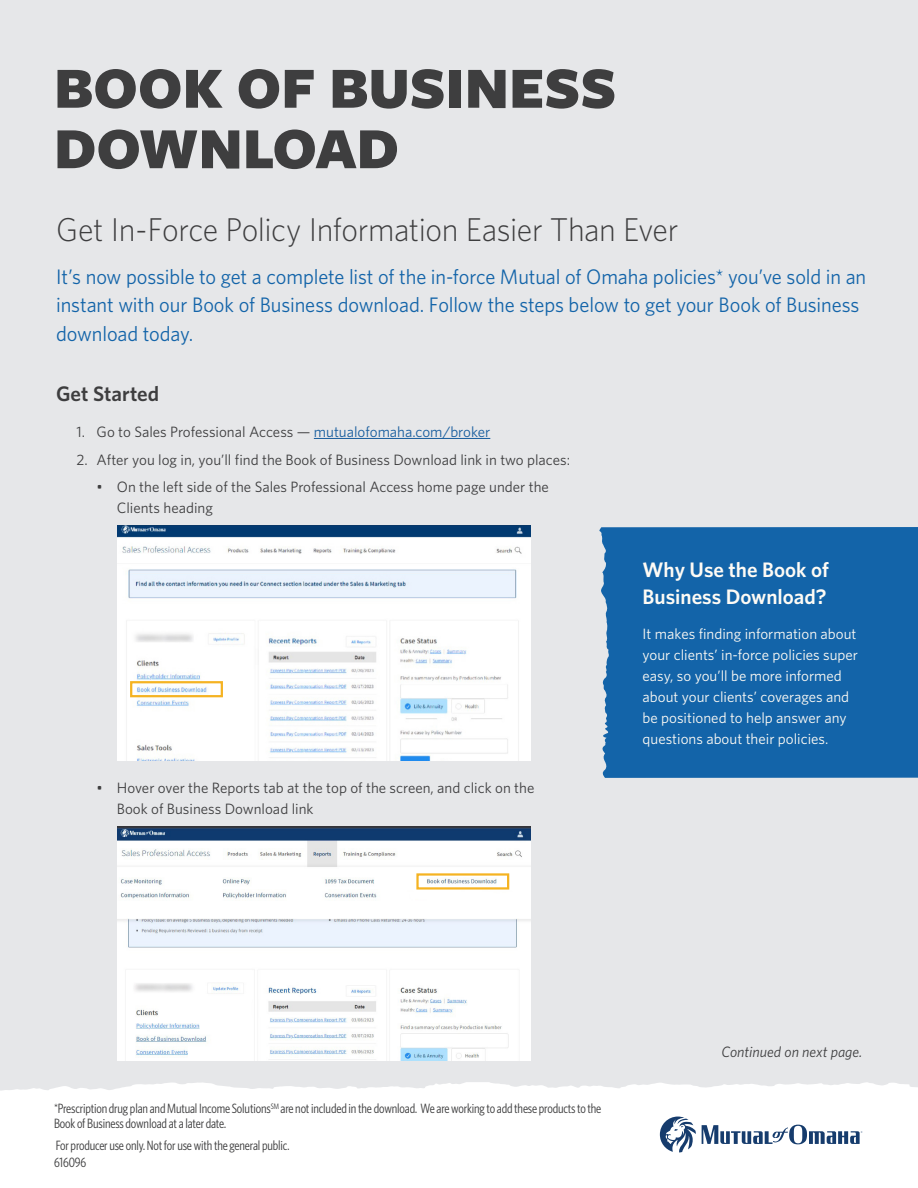
<style>
.page{position:relative;width:918px;height:1188px;background:#fff}
.page>*{position:absolute;margin:0;border:0;box-sizing:border-box;transform-origin:0 0}
._1_Headline{font:900 60.45px/60.4px "Freight Sans Pro";color:#3e3e3f}
._1_Section_Header{font:300 33px "Whitney";letter-spacing:-.015em;color:#3e3e3f}
._1_Intro{font:21px/28.5px "Whitney";letter-spacing:-.005em;color:#1364a9}
._1_Subhead{font:600 21px/27px "Whitney";color:#fefbf5}
._1_Subhead-2{font:600 21px "Whitney";color:#3e3e3f}
.t1{font:15px/21px "Whitney";color:#3e3e3f}
._1_Body_Text_left{font:15px/21px "Whitney";color:#fefbf5}
._1_Subhead-3{font:italic 15px "Whitney";color:#3e3e3f}
._1_disclaimer{font:13.5px/15px "Whitney Condensed";letter-spacing:-.01em;color:#3e3e3f}
.s1{color:#175d9e}
</style>
<div class="page">
<div style="left:0;top:0;width:918px;height:1091px;background:#e6e7e9"></div>
<hr style="left:314px;top:438px;width:176px;height:1px;background:#175d9e">
<svg style="left:660px;top:1117px;width:36px;height:35px"></svg>
<svg style="left:702px;top:1125px;width:160px;height:19px"></svg>
<img style="left:118px;top:826px;width:412px;height:234px">
<img style="left:118px;top:526px;width:412px;height:234px">
<div style="left:599px;top:527px;width:319px;height:251px;background:#1364a9"></div>
<div style="left:130px;top:681px;width:93px;height:16px;border:2px solid #f5b322"></div>
<div style="left:416px;top:873px;width:93px;height:17px;border:2px solid #f5b322"></div>
<p class="_1_Headline" style="left:54px;top:56px;width:564px">BOOK OF BUSINESS<br>DOWNLOAD</p>
<p class="_1_Section_Header" style="left:56px;top:207px;width:624px">Get In-Force Policy Information Easier Than Ever</p>
<p class="_1_Intro" style="left:56px;top:262px;width:812px">It’s now possible to get a complete list of the in-force Mutual of Omaha policies* you’ve sold in an instant with our Book of Business download. Follow the steps below to get your Book of Business download today.</p>
<p class="_1_Subhead-2" style="left:56px;top:380px;width:105px">Get Started</p>
<p class="t1" style="left:76px;top:421px;width:415px">1. Go to Sales Professional Access — <span class="s1">mutualofomaha.com/broker</span></p>
<p class="t1" style="left:76px;top:449px;width:495px">2. After you log in, you’ll find the Book of Business Download link in two places:</p>
<p class="t1" style="left:117px;top:476px;width:434px;text-indent:-20px">• On the left side of the Sales Professional Access home page under the<br>Clients heading</p>
<p class="t1" style="left:117px;top:777px;width:419px;text-indent:-20px">• Hover over the Reports tab at the top of the screen, and click on the<br>Book of Business Download link</p>
<p class="_1_Subhead" style="left:643px;top:555px;width:188px">Why Use the Book of<br>Business Download?</p>
<p class="_1_Body_Text_left" style="left:643px;top:623px;width:217px">It makes finding information about your clients’ in-force policies super easy, so you’ll be more informed about your clients’ coverages and be positioned to help answer any questions about their policies.</p>
<p class="_1_disclaimer" style="left:54px;top:1101px;width:549px">*Prescription drug plan and Mutual Income Solutions<sup>SM</sup> are not included in the download. We are working to add these products to the<br>Book of Business download at a later date.</p>
<p class="_1_disclaimer" style="left:56px;top:1137px;width:235px">For producer use only. Not for use with the general public.</p>
<p class="_1_disclaimer" style="left:54px;top:1154px;width:34px">616096</p>
<p class="_1_Subhead-3" style="left:722px;top:1041px;width:142px">Continued on next page.</p>
</div>
